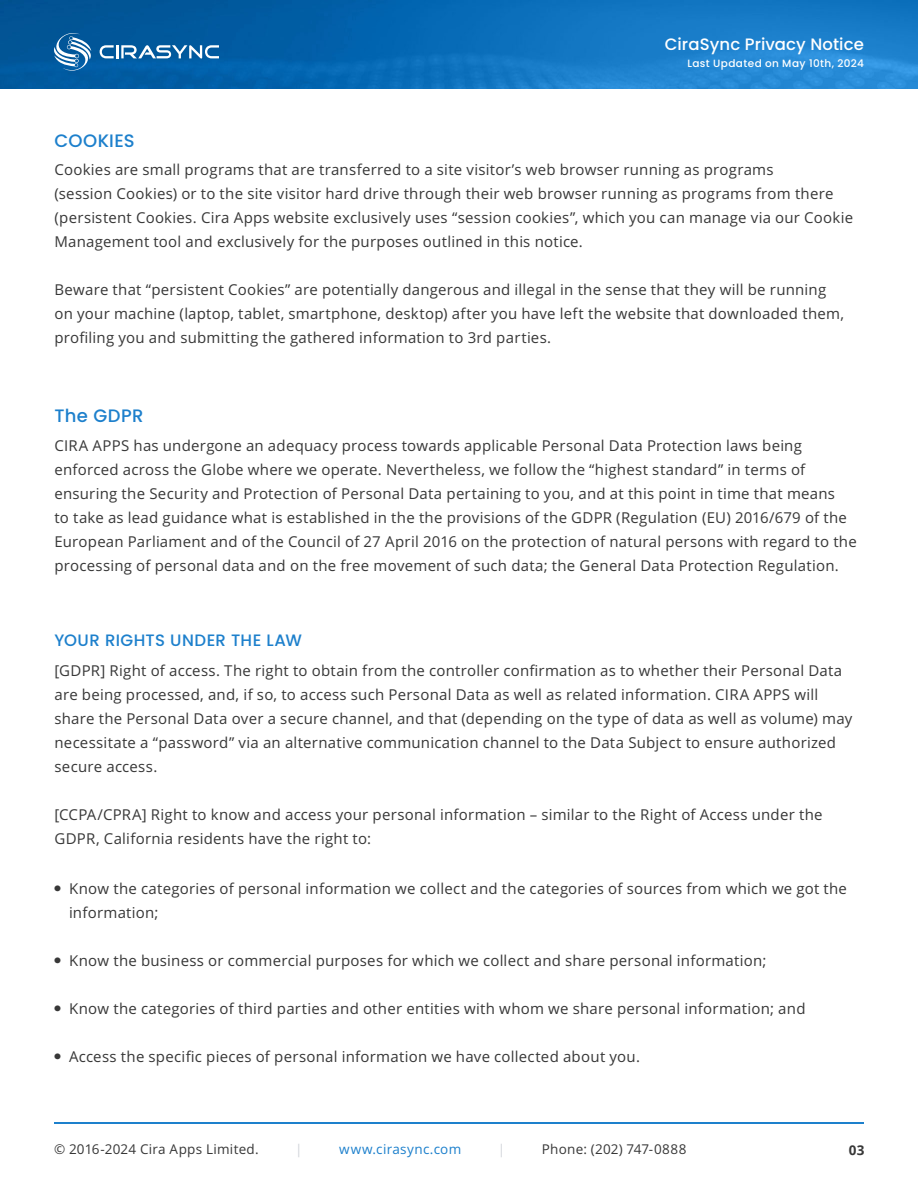
<style>
.page{position:relative;width:918px;height:1188px;background:#fff}
.page>*{position:absolute;margin:0;border:0;box-sizing:border-box;transform-origin:0 0}
.t1{font:500 18px "Poppins";letter-spacing:.025em;color:#1d80cc}
.t2{font:500 16.5px "Poppins";letter-spacing:.03em;color:#1d80cc}
.t3{font:500 16.5px "Poppins";letter-spacing:.01em;color:#fff}
.t4{font:15px/24px "Open Sans";letter-spacing:.015em;color:#383838}
.t5{font:13.5px "Open Sans";letter-spacing:.02em;color:#383838}
.t6{font:13.5px "Open Sans";letter-spacing:.02em;color:#1d80cc}
.t7{font:13.5px "Open Sans";color:#d1d4d9}
.t8{font:700 13.5px "Open Sans";color:#383838}
.t9{font:900 12px "Lato";color:#383838}
.t10{font:500 10.5px "Poppins";letter-spacing:.04em;color:#fff}
</style>
<div class="page">
<hr style="left:54px;top:1122px;width:810px;height:2px;background:#1d80cc">
<img style="left:0;top:0;width:918px;height:88px">
<svg style="left:40px;top:26px;width:179px;height:53px;background:#1c6ba9"></svg>
<p class="t1" style="left:55px;top:130px;width:82px">COOKIES</p>
<p class="t3" style="left:665px;top:35px;width:201px">CiraSync Privacy Notice</p>
<p class="t10" style="left:687px;top:57px;width:178px">Last Updated on May 10th, 2024</p>
<p class="t4" style="left:55px;top:157px;width:800px">Cookies are small programs that are transferred to a site visitor’s web browser running as programs<br>(session Cookies) or to the site visitor hard drive through their web browser running as programs from there (persistent Cookies. Cira Apps website exclusively uses “session cookies”, which you can manage via our Cookie Management tool and exclusively for the purposes outlined in this notice.</p>
<p class="t4" style="left:55px;top:277px;width:791px">Beware that “persistent Cookies” are potentially dangerous and illegal in the sense that they will be running on your machine (laptop, tablet, smartphone, desktop) after you have left the website that downloaded them, profiling you and submitting the gathered information to 3rd parties.</p>
<p class="t1" style="left:55px;top:406px;width:90px">The GDPR</p>
<p class="t4" style="left:55px;top:433px;width:804px">CIRA APPS has undergone an adequacy process towards applicable Personal Data Protection laws being enforced across the Globe where we operate. Nevertheless, we follow the “highest standard” in terms of ensuring the Security and Protection of Personal Data pertaining to you, and at this point in time that means<br>to take as lead guidance what is established in the the provisions of the GDPR (Regulation (EU) 2016/679 of the European Parliament and of the Council of 27 April 2016 on the protection of natural persons with regard to the processing of personal data and on the free movement of such data; the General Data Protection Regulation.</p>
<p class="t2" style="left:55px;top:630px;width:249px">YOUR RIGHTS UNDER THE LAW</p>
<p class="t4" style="left:55px;top:658px;width:799px">[GDPR] Right of access. The right to obtain from the controller confirmation as to whether their Personal Data are being processed, and, if so, to access such Personal Data as well as related information. CIRA APPS will share the Personal Data over a secure channel, and that (depending on the type of data as well as volume) may necessitate a “password” via an alternative communication channel to the Data Subject to ensure authorized secure access.</p>
<p class="t4" style="left:55px;top:802px;width:770px">[CCPA/CPRA] Right to know and access your personal information – similar to the Right of Access under the<br>GDPR, California residents have the right to:</p>
<p class="t9" style="left:54px;top:881px;width:8px">•</p>
<p class="t9" style="left:54px;top:953px;width:8px">•</p>
<p class="t9" style="left:54px;top:1001px;width:8px">•</p>
<p class="t9" style="left:54px;top:1049px;width:8px">•</p>
<p class="t4" style="left:69px;top:876px;width:780px">Know the categories of personal information we collect and the categories of sources from which we got the information;</p>
<p class="t4" style="left:69px;top:948px;width:699px">Know the business or commercial purposes for which we collect and share personal information;</p>
<p class="t4" style="left:69px;top:996px;width:738px">Know the categories of third parties and other entities with whom we share personal information; and</p>
<p class="t4" style="left:69px;top:1044px;width:573px">Access the specific pieces of personal information we have collected about you.</p>
<p class="t5" style="left:54px;top:1140px;width:206px">© 2016-2024 Cira Apps Limited.</p>
<p class="t7" style="left:295px;top:1140px;width:9px">|</p>
<p class="t6" style="left:339px;top:1140px;width:123px">www.cirasync.com</p>
<p class="t7" style="left:498px;top:1140px;width:9px">|</p>
<p class="t5" style="left:542px;top:1140px;width:146px">Phone: (202) 747-0888</p>
<p class="t8" style="left:849px;top:1140px;width:17px">03</p>
</div>
